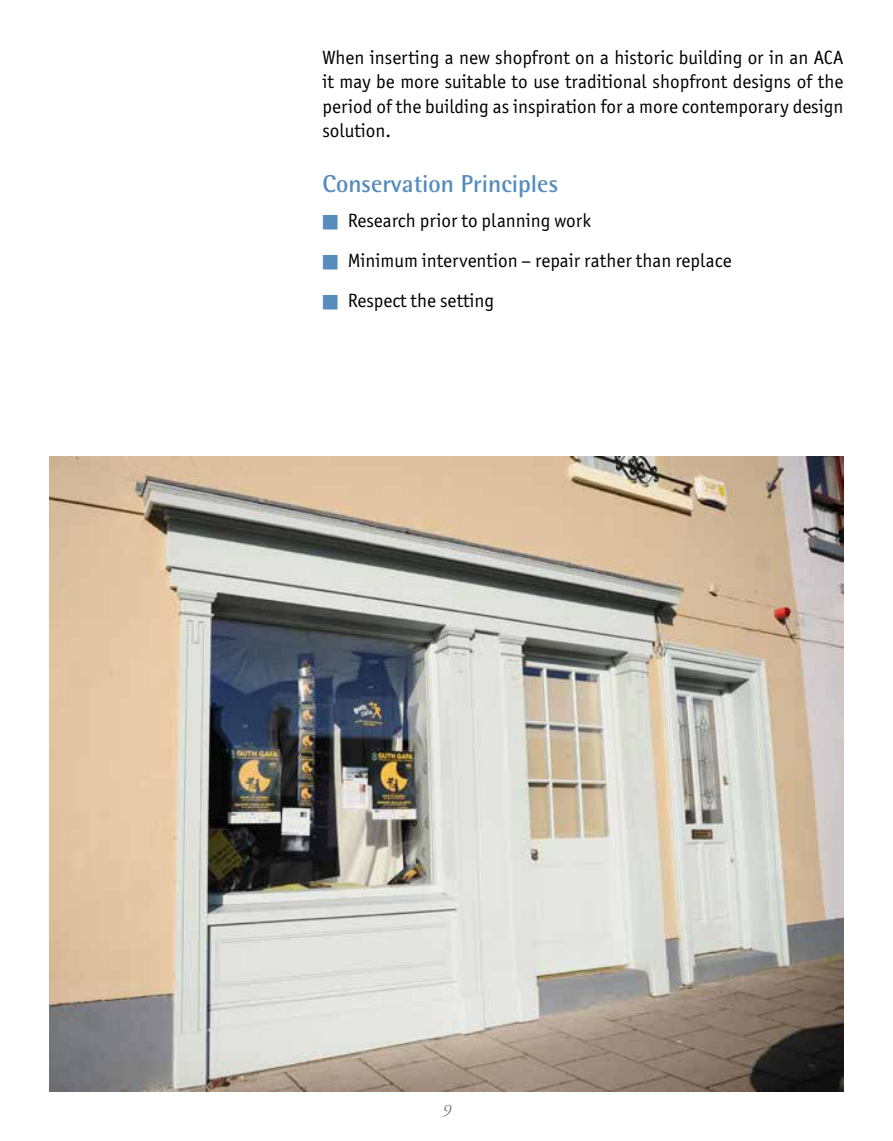
<style>
.page{position:relative;width:893px;height:1141px;background:#fff}
.page>*{position:absolute;margin:0;border:0;box-sizing:border-box;transform-origin:0 0}
.t1{font:700 24.5px "Agfa Rotis Semisans";color:#558cbc}
.t2{font:19.25px/24.5px "Officina Sans ITC Std";color:#000;text-align:justify}
.t3{font:italic 17.5px "Adobe Garamond";color:#808285}
.s1{color:#558cbc}
</style>
<div class="page">
<img style="left:50px;top:456px;width:793px;height:635px">
<p class="t2" style="left:322px;top:45px;width:522px">When inserting a new shopfront on a historic building or in an ACA it may be more suitable to use traditional shopfront designs of the period of the building as inspiration for a more contemporary design solution.</p>
<p class="t1" style="left:322px;top:169px;width:238px">Conservation Principles</p>
<p class="t2" style="left:322px;top:208px;width:270px"><span class="s1">■</span> Research prior to planning work</p>
<p class="t2" style="left:322px;top:248px;width:411px"><span class="s1">■</span> Minimum intervention – repair rather than replace</p>
<p class="t2" style="left:322px;top:288px;width:173px"><span class="s1">■</span> Respect the setting</p>
<p class="t3" style="left:442px;top:1101px;width:10px">9</p>
</div>
